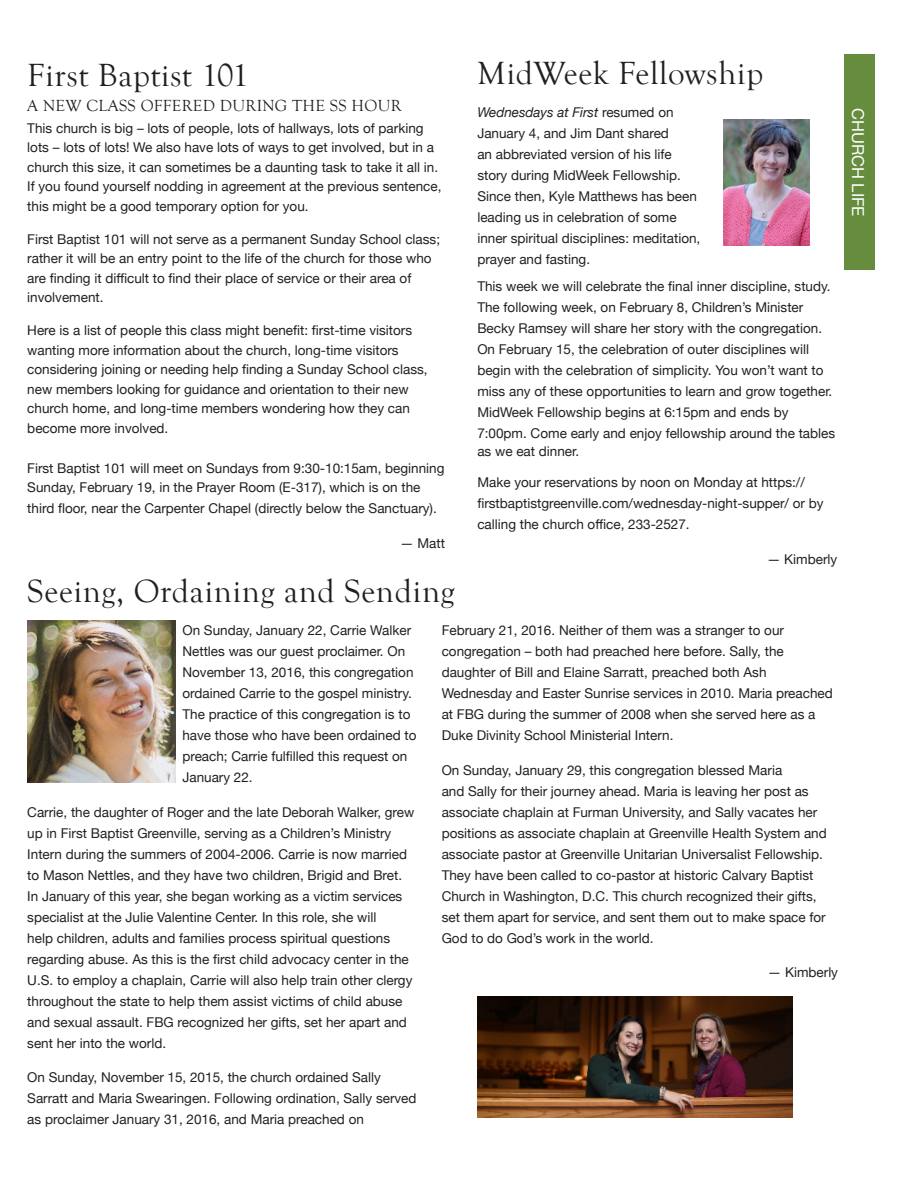
<style>
.page{position:relative;width:918px;height:1188px;background:#fff}
.page>*{position:absolute;margin:0;border:0;box-sizing:border-box;transform-origin:0 0}
.Article_Title{font:33px "Goudy Old Style T";letter-spacing:.02em;color:#231f20}
.Article_subtitle{font:16.5px "Goudy Old Style T";letter-spacing:.02em;color:#231f20}
.acts_of_kindness__et{font:16.5px "Helvetica Neue";color:#fff}
.t1{font:13.5px/21px "Helvetica Neue";color:#231f20}
.s1{font-style:italic}
</style>
<div class="page">
<div style="left:844px;top:54px;width:30px;height:216px;background:#658d3d"></div>
<img style="left:477px;top:997px;width:316px;height:120px">
<img style="left:27px;top:621px;width:149px;height:161px">
<img style="left:723px;top:120px;width:87px;height:125px">
<p class="Article_Title" style="left:27px;top:57px;width:223px">First Baptist 101</p>
<p class="Article_subtitle" style="left:27px;top:97px;width:376px">A NEW CLASS OFFERED DURING THE SS HOUR</p>
<p class="t1" style="left:27px;top:119px;width:416px;line-height:19.5px">This church is big – lots of people, lots of hallways, lots of parking lots – lots of lots! We also have lots of ways to get involved, but in a church this size, it can sometimes be a daunting task to take it all in.<br>If you found yourself nodding in agreement at the previous sentence, this might be a good temporary option for you.</p>
<p class="t1" style="left:27px;top:230px;width:414px;line-height:19.5px">First Baptist 101 will not serve as a permanent Sunday School class; rather it will be an entry point to the life of the church for those who are finding it difficult to find their place of service or their area of involvement.</p>
<p class="t1" style="left:27px;top:322px;width:402px;line-height:19.5px">Here is a list of people this class might benefit: first-time visitors wanting more information about the church, long-time visitors considering joining or needing help finding a Sunday School class, new members looking for guidance and orientation to their new church home, and long-time members wondering how they can become more involved.</p>
<p class="t1" style="left:27px;top:459px;width:419px;line-height:19.5px">First Baptist 101 will meet on Sundays from 9:30-10:15am, beginning<br>Sunday, February 19, in the Prayer Room (E-317), which is on the</p>
<p class="t1" style="left:27px;top:499px;width:411px">third floor, near the Carpenter Chapel (directly below the Sanctuary).</p>
<p class="t1" style="left:400px;top:533px;width:46px">— Matt</p>
<p class="Article_Title" style="left:477px;top:55px;width:287px">MidWeek Fellowship</p>
<p class="t1" style="left:477px;top:103px;width:225px"><span class="s1">Wednesdays at First</span> resumed on<br>January 4, and Jim Dant shared<br>an abbreviated version of his life story during MidWeek Fellowship.<br>Since then, Kyle Matthews has been leading us in celebration of some inner spiritual disciplines: meditation, prayer and fasting.</p>
<p class="t1" style="left:477px;top:276px;width:359px">This week we will celebrate the final inner discipline, study.<br>The following week, on February 8, Children’s Minister Becky Ramsey will share her story with the congregation.<br>On February 15, the celebration of outer disciplines will begin with the celebration of simplicity. You won’t want to miss any of these opportunities to learn and grow together.<br>MidWeek Fellowship begins at 6:15pm and ends by 7:00pm. Come early and enjoy fellowship around the tables</p>
<p class="t1" style="left:477px;top:441px;width:103px">as we eat dinner.</p>
<p class="t1" style="left:477px;top:473px;width:348px">Make your reservations by noon on Monday at https:// firstbaptistgreenville.com/wednesday-night-supper/ or by calling the church office, 233-2527.</p>
<p class="t1" style="left:767px;top:549px;width:72px">— Kimberly</p>
<p class="Article_Title" style="left:27px;top:573px;width:429px">Seeing, Ordaining and Sending</p>
<p class="t1" style="left:182px;top:621px;width:236px">On Sunday, January 22, Carrie Walker Nettles was our guest proclaimer. On November 13, 2016, this congregation ordained Carrie to the gospel ministry.<br>The practice of this congregation is to have those who have been ordained to preach; Carrie fulfilled this request on January 22.</p>
<p class="t1" style="left:27px;top:802px;width:389px">Carrie, the daughter of Roger and the late Deborah Walker, grew up in First Baptist Greenville, serving as a Children’s Ministry Intern during the summers of 2004-2006. Carrie is now married to Mason Nettles, and they have two children, Brigid and Bret.<br>In January of this year, she began working as a victim services specialist at the Julie Valentine Center. In this role, she will<br>help children, adults and families process spiritual questions regarding abuse. As this is the first child advocacy center in the U.S. to employ a chaplain, Carrie will also help train other clergy throughout the state to help them assist victims of child abuse and sexual assault. FBG recognized her gifts, set her apart and sent her into the world.</p>
<p class="t1" style="left:27px;top:1068px;width:391px">On Sunday, November 15, 2015, the church ordained Sally<br>Sarratt and Maria Swearingen. Following ordination, Sally served as proclaimer January 31, 2016, and Maria preached on</p>
<p class="t1" style="left:442px;top:621px;width:393px">February 21, 2016. Neither of them was a stranger to our congregation – both had preached here before. Sally, the daughter of Bill and Elaine Sarratt, preached both Ash Wednesday and Easter Sunrise services in 2010. Maria preached at FBG during the summer of 2008 when she served here as a Duke Divinity School Ministerial Intern.</p>
<p class="t1" style="left:442px;top:760px;width:387px">On Sunday, January 29, this congregation blessed Maria<br>and Sally for their journey ahead. Maria is leaving her post as associate chaplain at Furman University, and Sally vacates her positions as associate chaplain at Greenville Health System and associate pastor at Greenville Unitarian Universalist Fellowship.<br>They have been called to co-pastor at historic Calvary Baptist Church in Washington, D.C. This church recognized their gifts, set them apart for service, and sent them out to make space for God to do God’s work in the world.</p>
<p class="t1" style="left:768px;top:963px;width:72px">— Kimberly</p>
<p class="acts_of_kindness__et" style="left:870px;top:108px;width:110px;rotate:90deg">CHURCH LIFE</p>
</div>
